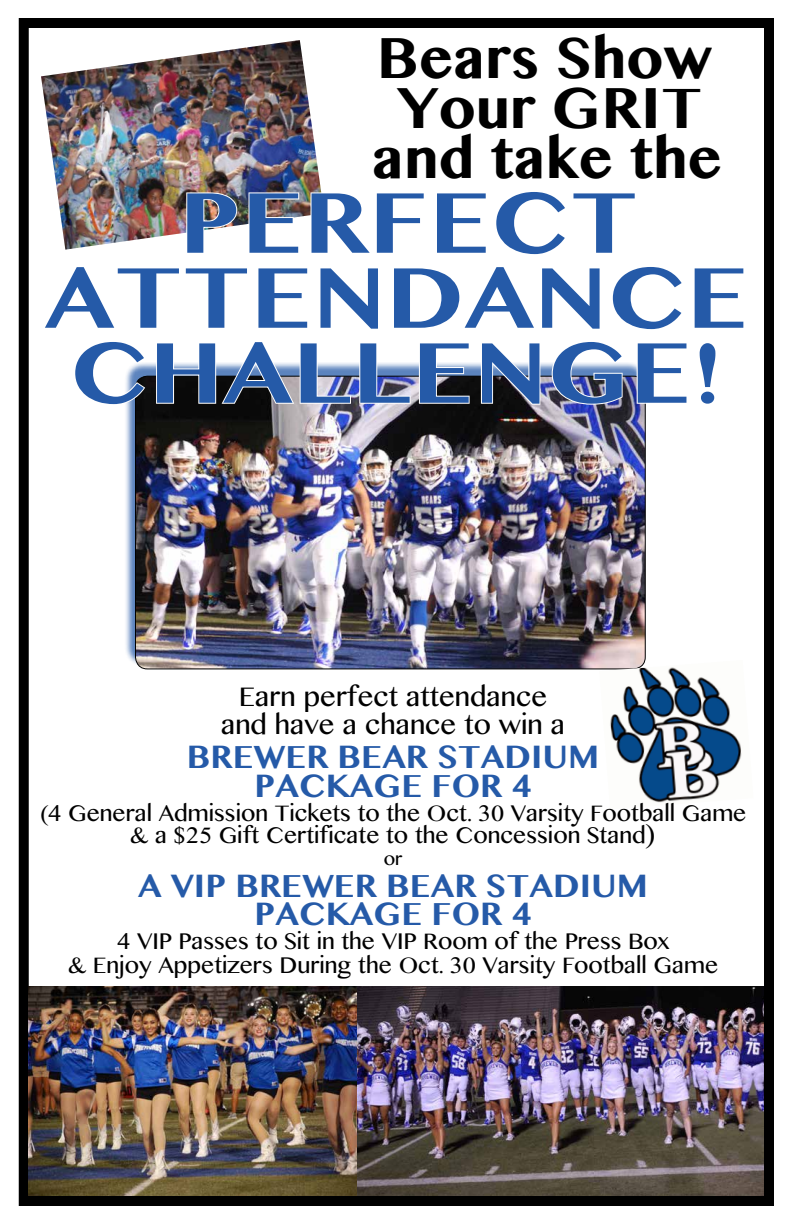
<style>
.page{position:relative;width:792px;height:1224px;background:#fff}
.page>*{position:absolute;margin:0;border:0;box-sizing:border-box;transform-origin:0 0}
.t1{font:700 75px/75px "Bangla MN";color:#255aa8;text-align:center;scale:1.1 1}
.t2{font:700 50px "Bangla MN";color:#000}
.t3{font:700 28px/28.8px "Bangla MN";color:#255aa8;text-align:center}
.t4{font:24px/28.8px "Bangla MN";color:#000;text-align:center}
.t5{font:20px/22px "Bangla MN";color:#000;text-align:center}
.t6{font:16px "Bangla MN";color:#000}
.s1{font-size:24px}
</style>
<div class="page">
<div style="left:19px;top:18px;width:755px;height:1188px;border:10px solid #000"></div>
<img style="left:28px;top:987px;width:736px;height:209px">
<div style="left:124px;top:362px;width:522px;height:304px;background:#255aa8;opacity:.75"></div>
<img style="left:136px;top:378px;width:508px;height:291px">
<img style="left:41px;top:40px;width:280px;height:210px">
<img style="left:599px;top:660px;width:143px;height:143px">
<img style="left:185px;top:191px;width:53px;height:59px">
<img style="left:248px;top:191px;width:52px;height:59px">
<svg style="left:310px;top:191px;width:15px;height:59px"></svg>
<svg style="left:124px;top:362px;width:23px;height:44px"></svg>
<svg style="left:155px;top:362px;width:197px;height:43px;background:#767d8c"></svg>
<svg style="left:358px;top:362px;width:54px;height:43px;background:#9099b9"></svg>
<svg style="left:418px;top:362px;width:53px;height:43px"></svg>
<svg style="left:480px;top:362px;width:61px;height:44px"></svg>
<img style="left:551px;top:362px;width:73px;height:44px">
<svg style="left:636px;top:362px;width:10px;height:43px"></svg>
<h2 class="t2" style="left:377px;top:21px;width:337px">BEARS SHOW</h2>
<h2 class="t2" style="left:397px;top:71px;width:193px">YOUR GRIT</h2>
<h2 class="t2" style="left:373px;top:121px;width:351px">AND TAKE THE</h2>
<h1 class="t1" style="left:45px;top:187px;width:641px">PERFECT<br>ATTENDANCE<br>CHALLENGE!</h1>
<p class="t4" style="left:221px;top:681px;width:346px">Earn perfect attendance and have a chance to win a</p>
<h3 class="t3" style="left:187px;top:743px;width:414px">BREWER BEAR STADIUM<br>PACKAGE FOR 4</h3>
<p class="t5" style="left:40px;top:802px;width:708px">(4 General Admission Tickets to the Oct. 30 Varsity Football Game &amp; a $25 Gift Certificate to the Concession Stand<span class="s1">)</span></p>
<p class="t6" style="left:384px;top:847px;width:20px">or</p>
<h3 class="t3" style="left:138px;top:872px;width:511px;line-height:28px">A VI P BREWER BEAR STADIUM<br>PACKAGE FOR 4</h3>
<p class="t5" style="left:68px;top:929px;width:652px;line-height:24px">4 VIP Passes to Sit in the VIP Room of the Press Box<br>&amp; Enjoy Appetizers During the Oct. 30 Varsity Football Game</p>
</div>
